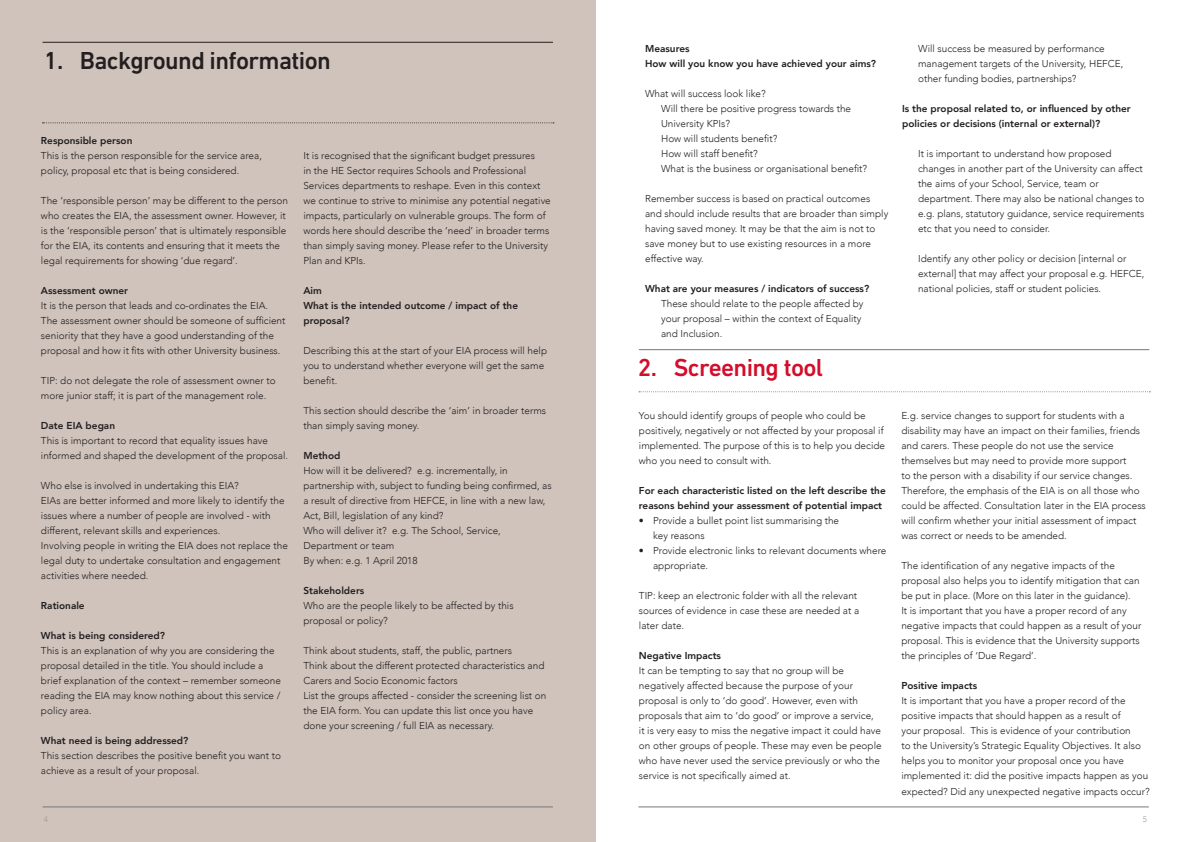
<style>
.page{position:relative;width:1191px;height:842px;background:#fff}
.page>*{position:absolute;margin:0;border:0;box-sizing:border-box;transform-origin:0 0}
.t1{font:500 25px "DIN Next LT Pro";letter-spacing:-.025em;color:#231f20}
.t2{font:500 25px "DIN Next LT Pro";letter-spacing:-.025em;color:#d30d2b}
.t3{font:300 10px/15px "Avenir";color:#231f20}
.t4{font:800 10px/15px "Avenir";color:#231f20}
.t5{font:300 8px "Avenir";color:#99989b}
</style>
<div class="page">
<hr style="left:638px;top:807px;width:510px;height:1px;background:#77777a">
<div style="left:0;top:0;width:595px;height:842px;background:#cfc3bc"></div>
<hr style="left:43px;top:42px;width:510px;height:1px;background:#231f20">
<svg style="left:43px;top:122px;width:511px;height:1px"></svg>
<hr style="left:43px;top:807px;width:510px;height:1px;background:#77777a">
<hr style="left:639px;top:349px;width:510px;height:1px;background:#77777a">
<svg style="left:639px;top:391px;width:511px;height:1px"></svg>
<p class="t1" style="left:44px;top:46px;width:288px">1. Background information</p>
<p class="t4" style="left:41px;top:133px;width:93px">Responsible person</p>
<p class="t3" style="left:41px;top:148px;width:222px">This is the person responsible for the service area, policy, proposal etc that is being considered.</p>
<p class="t3" style="left:41px;top:193px;width:248px">The ‘responsible person’ may be different to the person who creates the EIA, the assessment owner. However, it is the ‘responsible person’ that is ultimately responsible for the EIA, its contents and ensuring that it meets the legal requirements for showing ‘due regard’.</p>
<p class="t4" style="left:41px;top:283px;width:89px">Assessment owner</p>
<p class="t3" style="left:41px;top:298px;width:229px">It is the person that leads and co-ordinates the EIA.</p>
<p class="t3" style="left:41px;top:313px;width:246px">The assessment owner should be someone of sufficient seniority that they have a good understanding of the proposal and how it fits with other University business.</p>
<p class="t3" style="left:41px;top:373px;width:236px">TIP: do not delegate the role of assessment owner to more junior staff; it is part of the management role.</p>
<p class="t4" style="left:41px;top:418px;width:76px">Date EIA began</p>
<p class="t3" style="left:41px;top:433px;width:249px">This is important to record that equality issues have informed and shaped the development of the proposal.</p>
<p class="t3" style="left:41px;top:478px;width:199px">Who else is involved in undertaking this EIA?</p>
<p class="t3" style="left:41px;top:493px;width:245px">EIAs are better informed and more likely to identify the issues where a number of people are involved - with different, relevant skills and experiences.</p>
<p class="t3" style="left:41px;top:538px;width:248px">Involving people in writing the EIA does not replace the legal duty to undertake consultation and engagement activities where needed.</p>
<p class="t4" style="left:41px;top:598px;width:45px">Rationale</p>
<p class="t4" style="left:41px;top:628px;width:126px">What is being considered?</p>
<p class="t3" style="left:41px;top:643px;width:241px">This is an explanation of why you are considering the proposal detailed in the title. You should include a brief explanation of the context – remember someone reading the EIA may know nothing about this service / policy area.</p>
<p class="t4" style="left:41px;top:733px;width:149px">What need is being addressed?</p>
<p class="t3" style="left:41px;top:748px;width:241px">This section describes the positive benefit you want to achieve as a result of your proposal.</p>
<p class="t5" style="left:44px;top:814px;width:6px">4</p>
<p class="t3" style="left:303px;top:148px;width:249px">It is recognised that the significant budget pressures<br>in the HE Sector requires Schools and Professional Services departments to reshape. Even in this context we continue to strive to minimise any potential negative impacts, particularly on vulnerable groups. The form of words here should describe the ‘need’ in broader terms than simply saving money. Please refer to the University Plan and KPIs.</p>
<p class="t4" style="left:303px;top:283px;width:20px">Aim</p>
<p class="t4" style="left:303px;top:298px;width:216px">What is the intended outcome / impact of the proposal?</p>
<p class="t3" style="left:303px;top:343px;width:245px">Describing this at the start of your EIA process will help you to understand whether everyone will get the same benefit.</p>
<p class="t3" style="left:303px;top:403px;width:244px">This section should describe the ‘aim’ in broader terms than simply saving money.</p>
<p class="t4" style="left:303px;top:448px;width:39px">Method</p>
<p class="t3" style="left:303px;top:463px;width:250px">How will it be delivered? e.g. incrementally, in partnership with, subject to funding being confirmed, as a result of directive from HEFCE, in line with a new law, Act, Bill, legislation of any kind?</p>
<p class="t3" style="left:303px;top:523px;width:199px">Who will deliver it? e.g. The School, Service,<br>Department or team</p>
<p class="t3" style="left:303px;top:553px;width:116px">By when: e.g. 1 April 2018</p>
<p class="t4" style="left:303px;top:583px;width:62px">Stakeholders</p>
<p class="t3" style="left:303px;top:598px;width:212px">Who are the people likely to be affected by this proposal or policy?</p>
<p class="t3" style="left:303px;top:643px;width:210px">Think about students, staff, the public, partners</p>
<p class="t3" style="left:303px;top:658px;width:243px">Think about the different protected characteristics and<br>Carers and Socio Economic factors</p>
<p class="t3" style="left:303px;top:688px;width:244px">List the groups affected - consider the screening list on the EIA form. You can update this list once you have done your screening / full EIA as necessary.</p>
<p class="t4" style="left:645px;top:41px;width:46px">Measures</p>
<p class="t4" style="left:645px;top:56px;width:232px">How will you know you have achieved your aims?</p>
<p class="t3" style="left:645px;top:86px;width:122px">What will success look like?</p>
<p class="t3" style="left:661px;top:101px;width:191px">Will there be positive progress towards the<br>University KPIs?</p>
<p class="t3" style="left:661px;top:131px;width:118px">How will students benefit?</p>
<p class="t3" style="left:661px;top:146px;width:98px">How will staff benefit?</p>
<p class="t3" style="left:661px;top:161px;width:208px">What is the business or organisational benefit?</p>
<p class="t3" style="left:645px;top:191px;width:245px">Remember success is based on practical outcomes and should include results that are broader than simply having saved money. It may be that the aim is not to save money but to use existing resources in a more effective way.</p>
<p class="t4" style="left:645px;top:281px;width:226px">What are your measures / indicators of success?</p>
<p class="t3" style="left:661px;top:296px;width:204px">These should relate to the people affected by your proposal – within the context of Equality and Inclusion.</p>
<p class="t2" style="left:638px;top:353px;width:187px">2. Screening tool</p>
<p class="t3" style="left:639px;top:408px;width:248px">You should identify groups of people who could be positively, negatively or not affected by your proposal if implemented. The purpose of this is to help you decide who you need to consult with.</p>
<p class="t4" style="left:639px;top:483px;width:248px">For each characteristic listed on the left describe the reasons behind your assessment of potential impact</p>
<p class="t3" style="left:653px;top:513px;width:187px;text-indent:-14px">• Provide a bullet point list summarising the key reasons</p>
<p class="t3" style="left:653px;top:543px;width:235px;text-indent:-14px">• Provide electronic links to relevant documents where appropriate.</p>
<p class="t3" style="left:639px;top:588px;width:222px">TIP: keep an electronic folder with all the relevant sources of evidence in case these are needed at a later date.</p>
<p class="t4" style="left:639px;top:648px;width:84px">Negative Impacts</p>
<p class="t3" style="left:639px;top:663px;width:244px">It can be tempting to say that no group will be negatively affected because the purpose of your proposal is only to ‘do good’. However, even with proposals that aim to ‘do good’ or improve a service, it is very easy to miss the negative impact it could have on other groups of people. These may even be people who have never used the service previously or who the service is not specifically aimed at.</p>
<p class="t3" style="left:918px;top:41px;width:207px">Will success be measured by performance management targets of the University, HEFCE, other funding bodies, partnerships?</p>
<p class="t4" style="left:902px;top:101px;width:230px">Is the proposal related to, or influenced by other policies or decisions (internal or external)?</p>
<p class="t3" style="left:918px;top:146px;width:228px">It is important to understand how proposed changes in another part of the University can affect the aims of your School, Service, team or department. There may also be national changes to e.g. plans, statutory guidance, service requirements etc that you need to consider.</p>
<p class="t3" style="left:918px;top:251px;width:228px">Identify any other policy or decision [internal or external] that may affect your proposal e.g. HEFCE, national policies, staff or student policies.</p>
<p class="t3" style="left:901px;top:408px;width:246px">E.g. service changes to support for students with a disability may have an impact on their families, friends and carers. These people do not use the service themselves but may need to provide more support<br>to the person with a disability if our service changes.<br>Therefore, the emphasis of the EIA is on all those who could be affected. Consultation later in the EIA process will confirm whether your initial assessment of impact was correct or needs to be amended.</p>
<p class="t3" style="left:901px;top:558px;width:241px">The identification of any negative impacts of the proposal also helps you to identify mitigation that can be put in place. (More on this later in the guidance).<br>It is important that you have a proper record of any negative impacts that could happen as a result of your proposal. This is evidence that the University supports the principles of ‘Due Regard’.</p>
<p class="t4" style="left:901px;top:678px;width:77px">Positive impacts</p>
<p class="t3" style="left:901px;top:693px;width:250px">It is important that you have a proper record of the positive impacts that should happen as a result of<br>your proposal. This is evidence of your contribution<br>to the University’s Strategic Equality Objectives. It also helps you to monitor your proposal once you have implemented it: did the positive impacts happen as you expected? Did any unexpected negative impacts occur?</p>
<p class="t5" style="left:1142px;top:814px;width:6px">5</p>
</div>
